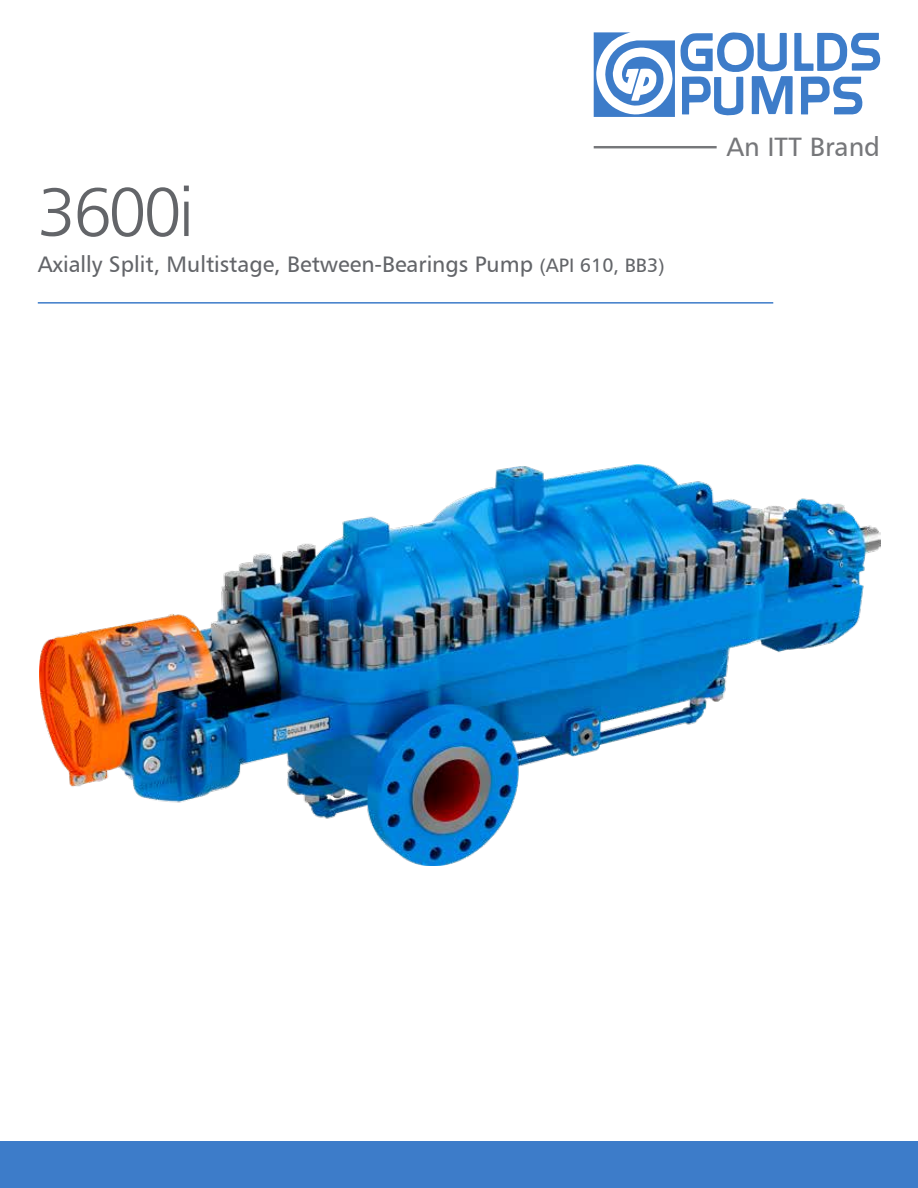
<style>
.page{position:relative;width:918px;height:1188px;background:#fff}
.page>*{position:absolute;margin:0;border:0;box-sizing:border-box;transform-origin:0 0}
.t1{font:69px "Humanist 777 BT Light B";letter-spacing:-.05em;color:#636569}
.t2{font:26.7px "Humanist 777 BT Roman B";color:#76777a}
.t3{font:22.5px "Humanist 777 BT Roman B";color:#636569}
.s1{font-size:19.5px}
</style>
<div class="page">
<div style="left:0;top:1142px;width:918px;height:46px;background:#3d7cc9"></div>
<hr style="left:594px;top:146px;width:123px;height:2px;background:#76777a">
<svg style="left:594px;top:32px;width:287px;height:85px"></svg>
<hr style="left:38px;top:302px;width:735px;height:2px;background:#3d7cc9">
<img style="left:40px;top:464px;width:840px;height:401px">
<h1 class="t1" style="left:38px;top:170px;width:158px">3600i</h1>
<p class="t3" style="left:38px;top:250px;width:628px">Axially Split, Multistage, Between-Bearings Pump <span class="s1">(API 610, BB3)</span></p>
<p class="t2" style="left:727px;top:130px;width:155px">An ITT Brand</p>
</div>
